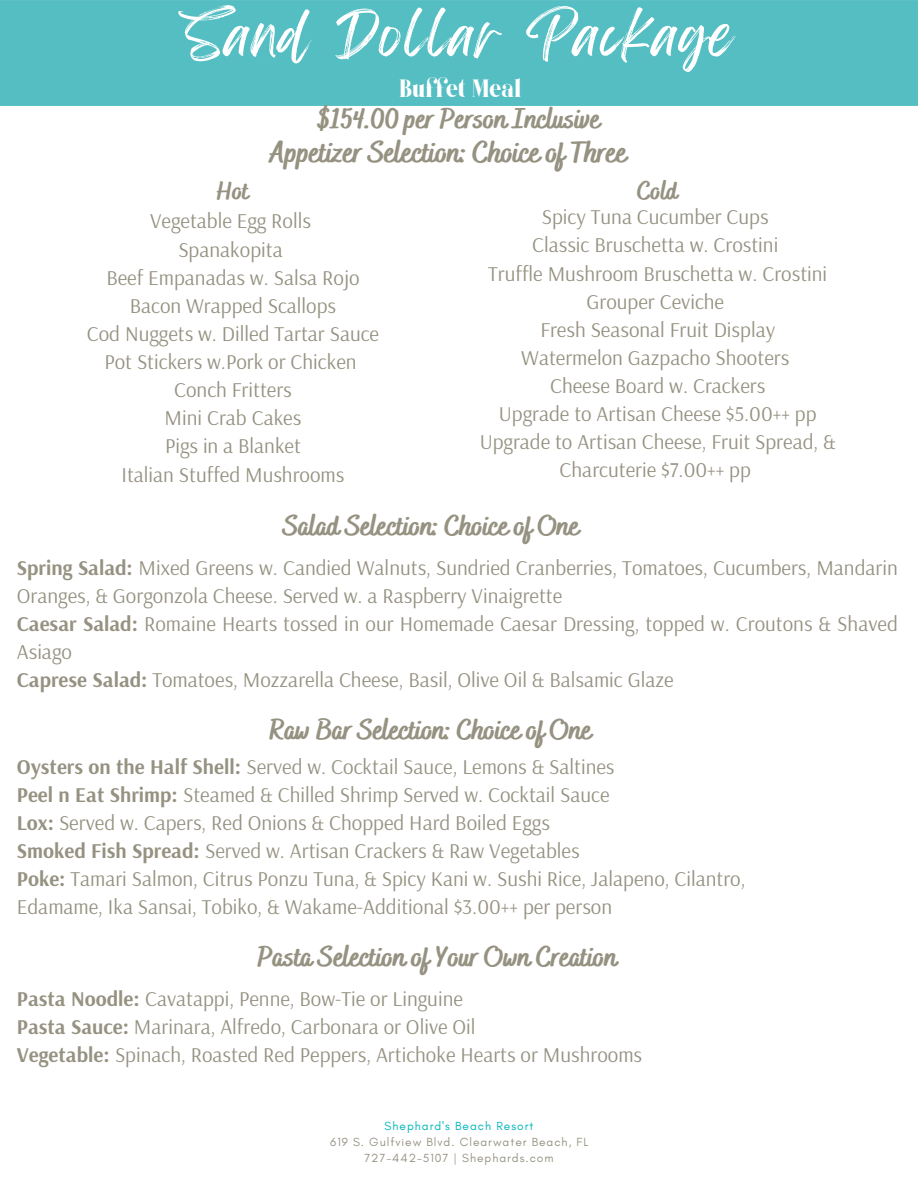
<style>
.page{position:relative;width:918px;height:1188px;background:#fff}
.page>*{position:absolute;margin:0;border:0;box-sizing:border-box;transform-origin:0 0}
.t1{font:51.15px "Feeling Passionate";letter-spacing:.05em;color:#fff}
.t2{font:800 30px "Bakerie Smooth";color:#969282}
.t3{font:700 30px "Kage";color:#fff}
.t4{font:800 28.5px "Bakerie Smooth";color:#969282}
.t5{font:800 25.5px "Bakerie Smooth";color:#969282}
.t6{font:21px/28.2px "Arsenal";color:#969282}
.t7{font:12px/15.8px "Glacial Indifference";letter-spacing:.08em;color:#969282;text-align:center}
.t8{font:12px "Glacial Indifference";letter-spacing:.08em;color:#00b6ba}
.s1{font-weight:700}
</style>
<div class="page">
<div style="left:0;top:0;width:918px;height:106px;background:#55bec3"></div>
<h4 class="t1" style="left:185px;top:-6px;width:550px">Sand Dollar Package</h4>
<h4 class="t3" style="left:399px;top:69px;width:124px">Buffet Meal</h4>
<p class="t4" style="left:317px;top:103px;width:285px">$154.00 per Person Inclusive</p>
<p class="t2" style="left:270px;top:135px;width:358px">Appetizer Selection: Choice of Three</p>
<h1 class="t5" style="left:217px;top:176px;width:33px">Hot</h1>
<h2 class="t5" style="left:637px;top:176px;width:42px">Cold</h2>
<h2 class="t6" style="left:87px;top:206px;width:294px;text-align:center">Vegetable Egg Rolls<br>Spanakopita<br>Beef Empanadas w. Salsa Rojo<br>Bacon Wrapped Scallops<br>Cod Nuggets w. Dilled Tartar Sauce<br>Pot Stickers w.Pork or Chicken<br>Conch Fritters<br>Mini Crab Cakes<br>Pigs in a Blanket<br>Italian Stuffed Mushrooms</h2>
<h3 class="t6" style="left:480px;top:202px;width:358px;text-align:center">Spicy Tuna Cucumber Cups<br>Classic Bruschetta w. Crostini<br>Truffle Mushroom Bruschetta w. Crostini<br>Grouper Ceviche<br>Fresh Seasonal Fruit Display<br>Watermelon Gazpacho Shooters<br>Cheese Board w. Crackers<br>Upgrade to Artisan Cheese $5.00++ pp<br>Upgrade to Artisan Cheese, Fruit Spread, &amp;<br>Charcuterie $7.00++ pp</h3>
<h4 class="t4" style="left:283px;top:509px;width:298px">Salad Selection: Choice of One</h4>
<h4 class="t6" style="left:17px;top:553px;width:882px"><span class="s1">Spring Salad:</span> Mixed Greens w. Candied Walnuts, Sundried Cranberries, Tomatoes, Cucumbers, Mandarin Oranges, &amp; Gorgonzola Cheese. Served w. a Raspberry Vinaigrette<br><span class="s1">Caesar Salad:</span> Romaine Hearts tossed in our Homemade Caesar Dressing, topped w. Croutons &amp; Shaved Asiago<br><span class="s1">Caprese Salad:</span> Tomatoes, Mozzarella Cheese, Basil, Olive Oil &amp; Balsamic Glaze</h4>
<h2 class="t4" style="left:270px;top:713px;width:324px">Raw Bar Selection: Choice of One</h2>
<h3 class="t6" style="left:17px;top:752px;width:730px"><span class="s1">Oysters on the Half Shell:</span> Served w. Cocktail Sauce, Lemons &amp; Saltines<br><span class="s1">Peel n Eat Shrimp:</span> Steamed &amp; Chilled Shrimp Served w. Cocktail Sauce<br><span class="s1">Lox:</span> Served w. Capers, Red Onions &amp; Chopped Hard Boiled Eggs<br><span class="s1">Smoked Fish Spread:</span> Served w. Artisan Crackers &amp; Raw Vegetables<br><span class="s1">Poke:</span> Tamari Salmon, Citrus Ponzu Tuna, &amp; Spicy Kani w. Sushi Rice, Jalapeno, Cilantro, Edamame, Ika Sansai, Tobiko, &amp; Wakame-Additional $3.00++ per person</h3>
<h2 class="t4" style="left:258px;top:940px;width:361px">Pasta Selection of Your Own Creation</h2>
<h4 class="t6" style="left:17px;top:984px;width:627px"><span class="s1">Pasta Noodle:</span> Cavatappi, Penne, Bow-Tie or Linguine<br><span class="s1">Pasta Sauce:</span> Marinara, Alfredo, Carbonara or Olive Oil<br><span class="s1">Vegetable:</span> Spinach, Roasted Red Peppers, Artichoke Hearts or Mushrooms</h4>
<h4 class="t8" style="left:385px;top:1119px;width:150px">Shephard's Beach Resort</h4>
<h2 class="t7" style="left:330px;top:1134px;width:260px">619 S. Gulfview Blvd. Clearwater Beach, FL<br>727-442-5107 | Shephards.com</h2>
</div>
